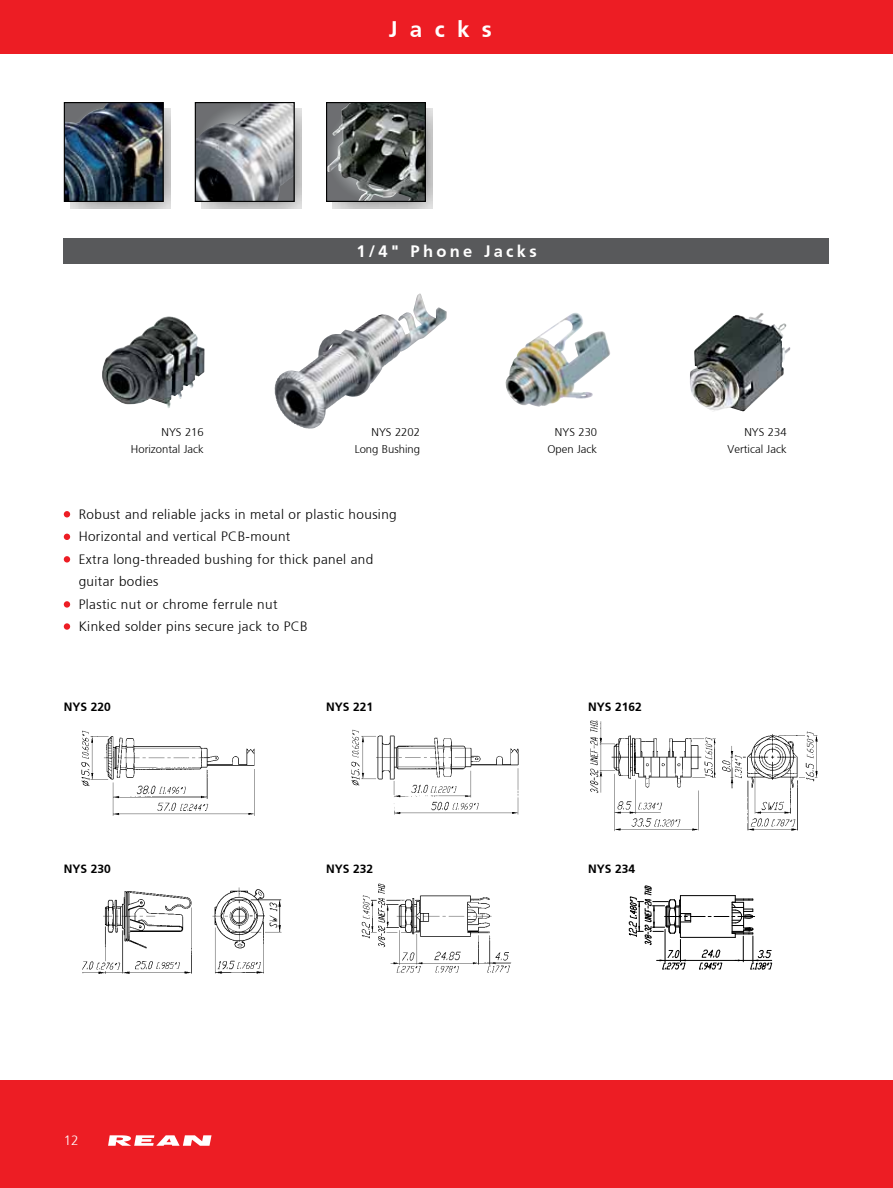
<style>
.page{position:relative;width:893px;height:1188px;background:#fff}
.page>*{position:absolute;margin:0;border:0;box-sizing:border-box;transform-origin:0 0}
.t1{font:700 22.5px "Frutiger";letter-spacing:.55em;color:#fff}
.t2{font:700 16.5px "Frutiger";letter-spacing:.2em;color:#fff}
.t3{font:300 13.5px/22.5px "Frutiger";letter-spacing:.03em;color:#000}
.t4{font:300 13.5px "Frutiger";color:#fff}
.t5{font:700 12px "Frutiger";color:#000}
.t6{font:300 11.25px/16.5px "Frutiger";color:#000;text-align:right}
</style>
<div class="page">
<div style="left:0;top:1080px;width:893px;height:108px;background:#ed1d24"></div>
<svg style="left:108px;top:1135px;width:104px;height:11px"></svg>
<div style="left:0;top:0;width:893px;height:54px;background:#ed1d24"></div>
<div style="left:64px;top:239px;width:765px;height:25px;background:#58595b"></div>
<img style="left:66px;top:104px;width:96px;height:96px">
<div style="left:64px;top:102px;width:100px;height:100px;border:1px solid #000"></div>
<img style="left:197px;top:104px;width:96px;height:96px">
<div style="left:195px;top:102px;width:100px;height:100px;border:1px solid #000"></div>
<img style="left:328px;top:104px;width:96px;height:96px">
<div style="left:326px;top:102px;width:100px;height:100px;border:1px solid #000"></div>
<svg style="left:64px;top:511px;width:6px;height:6px"></svg>
<svg style="left:64px;top:534px;width:6px;height:6px"></svg>
<div style="left:64px;top:556px;width:6px;height:7px;background:#ed1d24;border-radius:50%"></div>
<div style="left:64px;top:601px;width:6px;height:7px;background:#ed1d24;border-radius:50%"></div>
<div style="left:64px;top:623px;width:6px;height:7px;background:#ed1d24;border-radius:50%"></div>
<img style="left:102px;top:316px;width:102px;height:92px">
<img style="left:274px;top:294px;width:148px;height:135px">
<img style="left:505px;top:313px;width:105px;height:94px">
<img style="left:690px;top:313px;width:100px;height:99px">
<img style="left:81px;top:730px;width:174px;height:86px">
<img style="left:351px;top:729px;width:168px;height:86px">
<img style="left:590px;top:720px;width:228px;height:111px">
<img style="left:82px;top:887px;width:200px;height:87px">
<img style="left:361px;top:883px;width:151px;height:90px">
<svg style="left:628px;top:885px;width:144px;height:85px"></svg>
<h1 class="t1" style="left:389px;top:16px;width:105px">Jacks</h1>
<p class="t6" style="left:131px;top:424px;width:74px">NYS 216<br>Horizontal Jack</p>
<p class="t2" style="left:356px;top:241px;width:182px">1/4" Phone Jacks</p>
<p class="t6" style="left:355px;top:424px;width:67px">NYS 2202<br>Long Bushing</p>
<p class="t6" style="left:728px;top:424px;width:61px">NYS 234<br>Vertical Jack</p>
<p class="t6" style="left:547px;top:424px;width:51px">NYS 230<br>Open Jack</p>
<p class="t3" style="left:79px;top:503px;width:320px">Robust and reliable jacks in metal or plastic housing Horizontal and vertical PCB-mount<br>Extra long-threaded bushing for thick panel and guitar bodies<br>Plastic nut or chrome ferrule nut<br>Kinked solder pins secure jack to PCB</p>
<p class="t5" style="left:64px;top:699px;width:49px">NYS 220</p>
<p class="t5" style="left:326px;top:699px;width:49px">NYS 221</p>
<p class="t5" style="left:588px;top:699px;width:55px">NYS 2162</p>
<p class="t5" style="left:64px;top:862px;width:49px">NYS 230</p>
<p class="t5" style="left:326px;top:862px;width:49px">NYS 232</p>
<p class="t5" style="left:588px;top:862px;width:49px">NYS 234</p>
<p class="t4" style="left:64px;top:1133px;width:17px">12</p>
</div>
